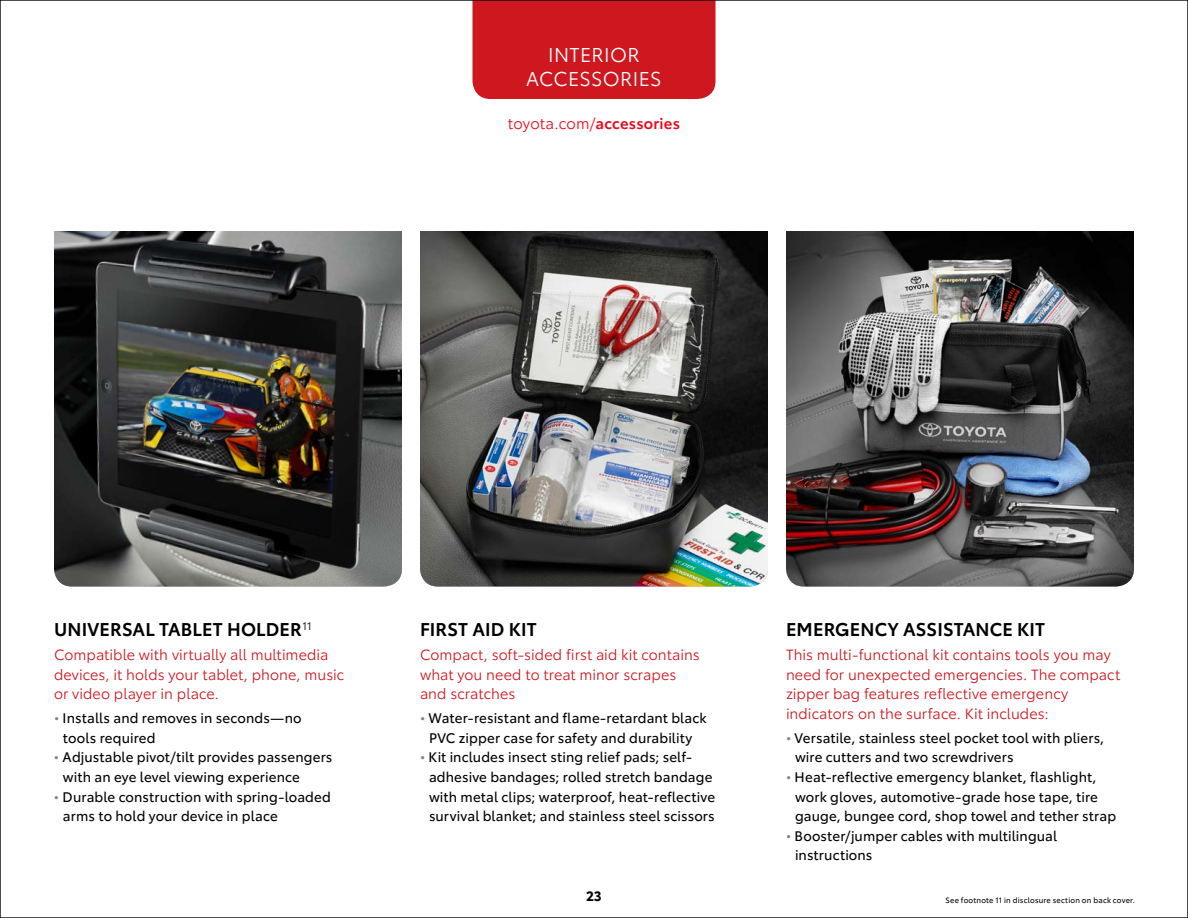
<style>
.page{position:relative;width:1188px;height:918px;background:#fff}
.page>*{position:absolute;margin:0;border:0;box-sizing:border-box;transform-origin:0 0}
.t1{font:19.5px/24px "Toyota Type";letter-spacing:.015em;color:#fff;text-align:center}
.t2{font:600 18px "Toyota Type";letter-spacing:.01em;color:#000}
.t3{font:15px "Toyota Type";letter-spacing:.005em;color:#eb0a1e}
.t4{font:14.4px/19.5px "Toyota Type";letter-spacing:.005em;color:#ce171f}
.t5{font:13.5px/19.6px "Toyota Type";letter-spacing:.01em;color:#000}
.t6{font:700 13.2px "Toyota Type";color:#000}
.t7{font:7.5px "Toyota Type";letter-spacing:.025em;color:#000}
.s1{font-weight:600}
.s2{color:#808285}
</style>
<div class="page">
<img style="left:786px;top:231px;width:348px;height:355px">
<img style="left:54px;top:231px;width:348px;height:355px">
<img style="left:420px;top:231px;width:348px;height:355px">
<div style="left:472px;top:2px;width:244px;height:97px;background:#ce171f"></div>
<h1 class="t1" style="left:526px;top:41px;width:137px">INTERIOR<br>ACCESSORIES</h1>
<p class="t3" style="left:508px;top:113px;width:174px">toyota.com/<span class="s1">accessories</span></p>
<h2 class="t2" style="left:54px;top:616px;width:259px">UNIVERSAL TABLET HOLDER<sup>11</sup></h2>
<p class="t4" style="left:54px;top:644px;width:292px">Compatible with virtually all multimedia devices, it holds your tablet, phone, music or video player in place.</p>
<p class="t5" style="left:63px;top:708px;width:240px;text-indent:-9px"><span class="s2">•</span> Installs and removes in seconds—no tools required</p>
<p class="t5" style="left:63px;top:747px;width:271px;text-indent:-9px"><span class="s2">•</span> Adjustable pivot/tilt provides passengers with an eye level viewing experience</p>
<p class="t5" style="left:63px;top:786px;width:269px;text-indent:-9px"><span class="s2">•</span> Durable construction with spring-loaded arms to hold your device in place</p>
<h2 class="t2" style="left:420px;top:616px;width:118px">FIRST AID KIT</h2>
<p class="t4" style="left:420px;top:644px;width:281px">Compact, soft-sided first aid kit contains what you need to treat minor scrapes and scratches</p>
<p class="t5" style="left:420px;top:708px;width:288px;text-align:center"><span class="s2">•</span> Water-resistant and flame-retardant black<br>PVC zipper case for safety and durability</p>
<p class="t5" style="left:429px;top:747px;width:288px;text-indent:-9px"><span class="s2">•</span> Kit includes insect sting relief pads; self&shy;adhesive bandages; rolled stretch bandage with metal clips; waterproof, heat-reflective survival blanket; and stainless steel scissors</p>
<p class="t6" style="left:586px;top:886px;width:17px">23</p>
<h2 class="t2" style="left:786px;top:616px;width:261px">EMERGENCY ASSISTANCE KIT</h2>
<p class="t4" style="left:786px;top:644px;width:336px">This multi-functional kit contains tools you may need for unexpected emergencies. The compact zipper bag features reflective emergency indicators on the surface. Kit includes:</p>
<p class="t5" style="left:795px;top:727px;width:311px;text-indent:-9px"><span class="s2">•</span> Versatile, stainless steel pocket tool with pliers, wire cutters and two screwdrivers</p>
<p class="t5" style="left:795px;top:766px;width:323px;text-indent:-9px"><span class="s2">•</span> Heat-reflective emergency blanket, flashlight, work gloves, automotive-grade hose tape, tire gauge, bungee cord, shop towel and tether strap</p>
<p class="t5" style="left:795px;top:825px;width:264px;text-indent:-9px"><span class="s2">•</span> Booster/jumper cables with multilingual instructions</p>
<p class="t7" style="left:946px;top:895px;width:191px">See footnote 11 in disclosure section on back cover.</p>
</div>
